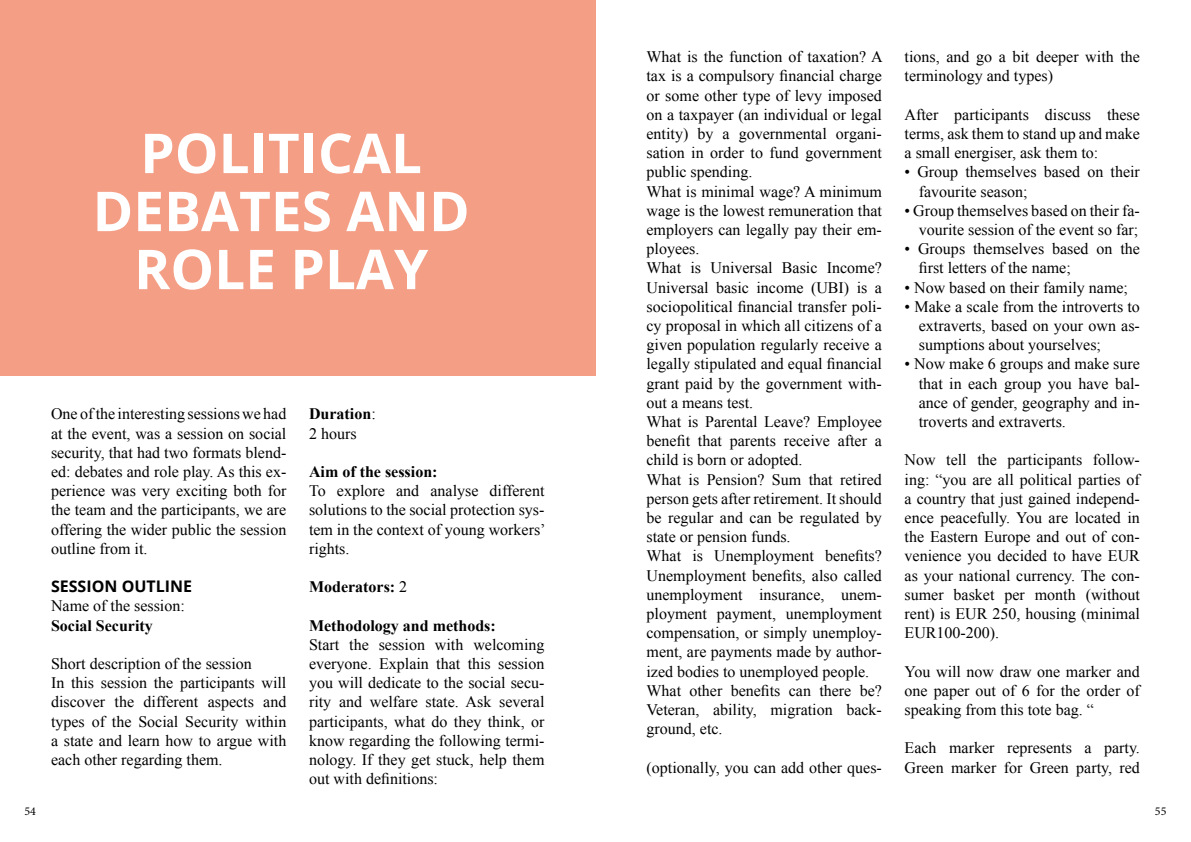
<style>
.page{position:relative;width:1191px;height:842px;background:#fff}
.page>*{position:absolute;margin:0;border:0;box-sizing:border-box;transform-origin:0 0}
.t1{font:700 55px/58px "Open Sans";color:#fff;text-align:center}
.t2{font:16px/19.2px "Times New Roman";color:#000;text-align:justify}
.t3{font:700 16px/19.2px "Times New Roman";color:#000}
.t4{font:700 16px "Open Sans";color:#000}
.t5{font:12px "Minion Pro";color:#000}
.s1{font-weight:400}
</style>
<div class="page">
<div style="left:0;top:0;width:595px;height:376px;background:#f49e85"></div>
<h1 class="t1" style="left:93px;top:123px;width:379px">POLITICAL<br>DEBATES AND<br>ROLE PLAY</h1>
<p class="t2" style="left:51px;top:404px;width:237px">One of the interesting sessions we had at the event, was a session on social security, that had two formats blend&shy;ed: debates and role play. As this ex&shy;perience was very exciting both for the team and the participants, we are offering the wider public the session outline from it.</p>
<p class="t4" style="left:51px;top:575px;width:143px">SESSION OUTLINE</p>
<p class="t2" style="left:51px;top:596px;width:135px">Name of the session:</p>
<p class="t3" style="left:51px;top:615px;width:103px">Social Security</p>
<p class="t2" style="left:51px;top:654px;width:237px;text-align:left">Short description of the session<br>In this session the participants will discover the different aspects and types of the Social Security within a state and learn how to argue with each other regarding them.</p>
<p class="t3" style="left:309px;top:404px;width:68px">Duration<span class="s1">:<br>2 hours</span></p>
<p class="t3" style="left:309px;top:461px;width:130px">Aim of the session:</p>
<p class="t2" style="left:309px;top:481px;width:238px">To explore and analyse different solutions to the social protection sys&shy;tem in the context of young workers’ rights.</p>
<p class="t3" style="left:309px;top:577px;width:100px">Moderators: <span class="s1">2</span></p>
<p class="t3" style="left:309px;top:615px;width:188px">Methodology and methods:</p>
<p class="t2" style="left:309px;top:634px;width:237px">Start the session with welcoming everyone. Explain that this session you will dedicate to the social secu&shy;rity and welfare state. Ask several participants, what do they think, or know regarding the following termi&shy;nology. If they get stuck, help them out with definitions:</p>
<p class="t2" style="left:646px;top:47px;width:238px;text-align:left">What is the function of taxation? A tax is a compulsory financial charge or some other type of levy imposed on a taxpayer (an individual or legal entity) by a governmental organi&shy;sation in order to fund government public spending.<br>What is minimal wage? A minimum wage is the lowest remuneration that employers can legally pay their em&shy;ployees.<br>What is Universal Basic Income?<br>Universal basic income (UBI) is a sociopolitical financial transfer poli&shy;cy proposal in which all citizens of a given population regularly receive a legally stipulated and equal financial grant paid by the government with&shy;out a means test.<br>What is Parental Leave? Employee benefit that parents receive after a child is born or adopted.<br>What is Pension? Sum that retired person gets after retirement. It should be regular and can be regulated by state or pension funds.<br>What is Unemployment benefits?<br>Unemployment benefits, also called unemployment insurance, unem&shy;ployment payment, unemployment compensation, or simply unemploy&shy;ment, are payments made by author&shy;ized bodies to unemployed people.<br>What other benefits can there be?<br>Veteran, ability, migration back&shy;ground, etc.</p>
<p class="t2" style="left:646px;top:757px;width:237px">(optionally, you can add other ques-</p>
<p class="t2" style="left:904px;top:47px;width:237px">tions, and go a bit deeper with the terminology and types)</p>
<p class="t2" style="left:904px;top:105px;width:237px">After participants discuss these terms, ask them to stand up and make a small energiser, ask them to:</p>
<p class="t2" style="left:918px;top:162px;width:223px;text-indent:-14px">• Group themselves based on their favourite season;</p>
<p class="t2" style="left:904px;top:201px;width:237px;text-align:right">• Group themselves based on their fa&shy;vourite session of the event so far;</p>
<p class="t2" style="left:918px;top:239px;width:223px;text-indent:-14px">• Groups themselves based on the first letters of the name;</p>
<p class="t2" style="left:904px;top:277px;width:225px">• Now based on their family name;</p>
<p class="t2" style="left:918px;top:297px;width:223px;text-indent:-14px">• Make a scale from the introverts to extraverts, based on your own as&shy;sumptions about yourselves;</p>
<p class="t2" style="left:918px;top:354px;width:223px;text-indent:-14px">• Now make 6 groups and make sure that in each group you have bal&shy;ance of gender, geography and in&shy;troverts and extraverts.</p>
<p class="t2" style="left:904px;top:450px;width:237px">Now tell the participants follow&shy;ing: “you are all political parties of a country that just gained independ&shy;ence peacefully. You are located in the Eastern Europe and out of con&shy;venience you decided to have EUR as your national currency. The con&shy;sumer basket per month (without rent) is EUR 250, housing (minimal EUR100-200).</p>
<p class="t2" style="left:904px;top:661px;width:237px">You will now draw one marker and one paper out of 6 for the order of speaking from this tote bag. “</p>
<p class="t2" style="left:904px;top:738px;width:237px">Each marker represents a party.<br>Green marker for Green party, red</p>
<p class="t5" style="left:24px;top:803px;width:13px">54</p>
<p class="t5" style="left:1155px;top:803px;width:13px">55</p>
</div>
